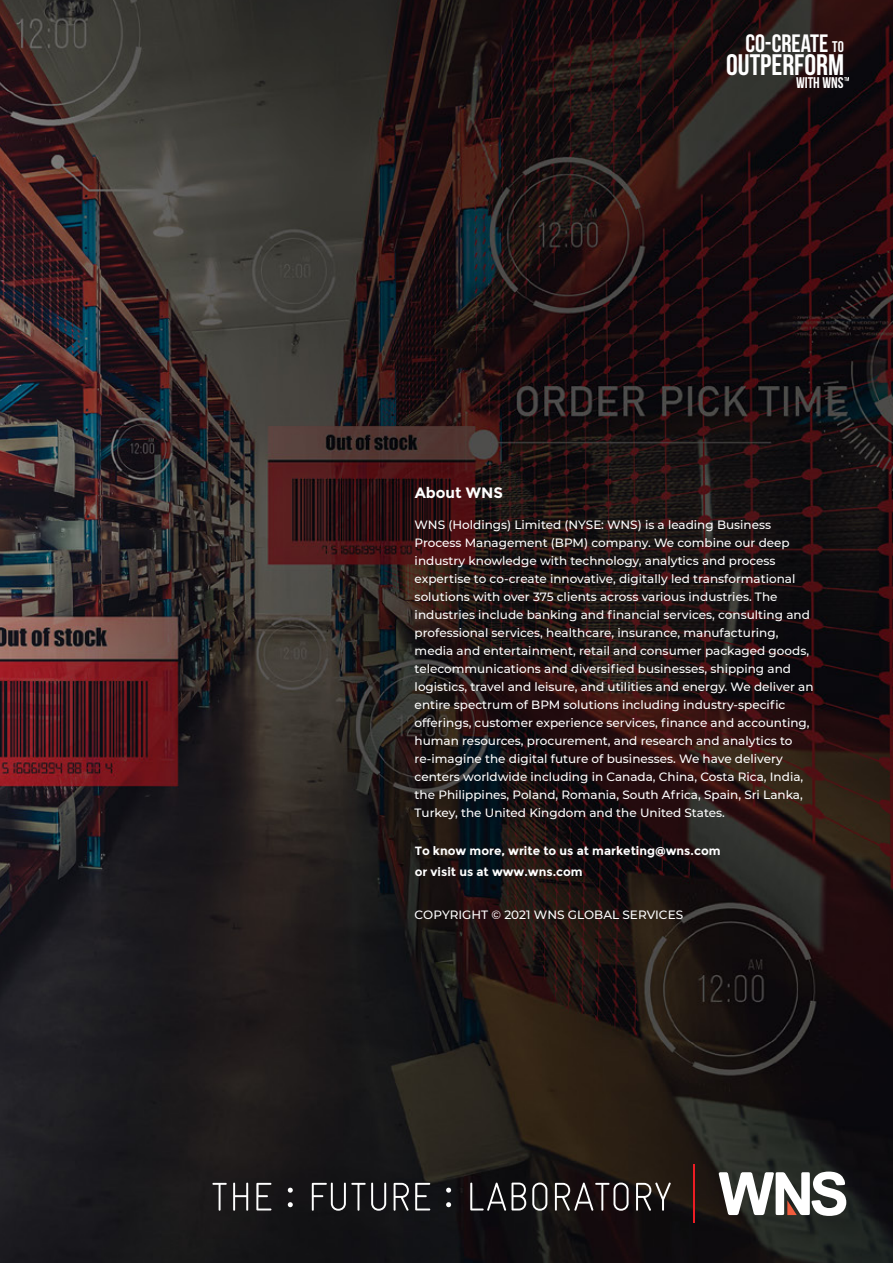
<style>
.page{position:relative;width:893px;height:1263px;background:#fff}
.page>*{position:absolute;margin:0;border:0;box-sizing:border-box;transform-origin:0 0}
.t1{font:700 29.7px "Bebas Neue";color:#fff}
.t2{font:700 25.05px "Bebas Neue";color:#fff}
.t3{font:700 15.45px "Bebas Neue";color:#fff}
.t4{font:700 15px "Montserrat";color:#fff}
.t5{font:500 12px/18px "Montserrat";color:#fff}
.t6{font:700 12px/21px "Montserrat";color:#fff}
.s1{font-size:15.45px}
</style>
<div class="page">
<img style="left:0;top:0;width:892px;height:1263px">
<svg style="left:718px;top:1171px;width:128px;height:45px"></svg>
<hr style="left:693px;top:1164px;width:1px;height:59px;background:#ed1d24">
<svg style="left:844px;top:77px;width:5px;height:4px"></svg>
<svg style="left:212px;top:1182px;width:459px;height:29px;background:#3c3a3b"></svg>
<p class="t4" style="left:415px;top:484px;width:90px">About WNS</p>
<h2 class="t2" style="left:745px;top:30px;width:100px">CO-CREATE <span class="s1">TO</span></h2>
<h1 class="t1" style="left:726px;top:49px;width:120px">OUTPERFORM</h1>
<p class="t3" style="left:796px;top:75px;width:49px">WITH WNS</p>
<p class="t5" style="left:415px;top:515px;width:400px">WNS (Holdings) Limited (NYSE: WNS) is a leading Business Process Management (BPM) company. We combine our deep industry knowledge with technology, analytics and process expertise to co-create innovative, digitally led transformational solutions with over 375 clients across various industries. The industries include banking and financial services, consulting and professional services, healthcare, insurance, manufacturing, media and entertainment, retail and consumer packaged goods, telecommunications and diversified businesses, shipping and logistics, travel and leisure, and utilities and energy. We deliver an entire spectrum of BPM solutions including industry-specific offerings, customer experience services, finance and accounting, human resources, procurement, and research and analytics to re-imagine the digital future of businesses. We have delivery centers worldwide including in Canada, China, Costa Rica, India, the Philippines, Poland, Romania, South Africa, Spain, Sri Lanka, Turkey, the United Kingdom and the United States.</p>
<p class="t6" style="left:415px;top:840px;width:307px">To know more, write to us at marketing@wns.com or visit us at www.wns.com</p>
<p class="t5" style="left:415px;top:905px;width:270px">COPYRIGHT © 2021 WNS GLOBAL SERVICES</p>
</div>
